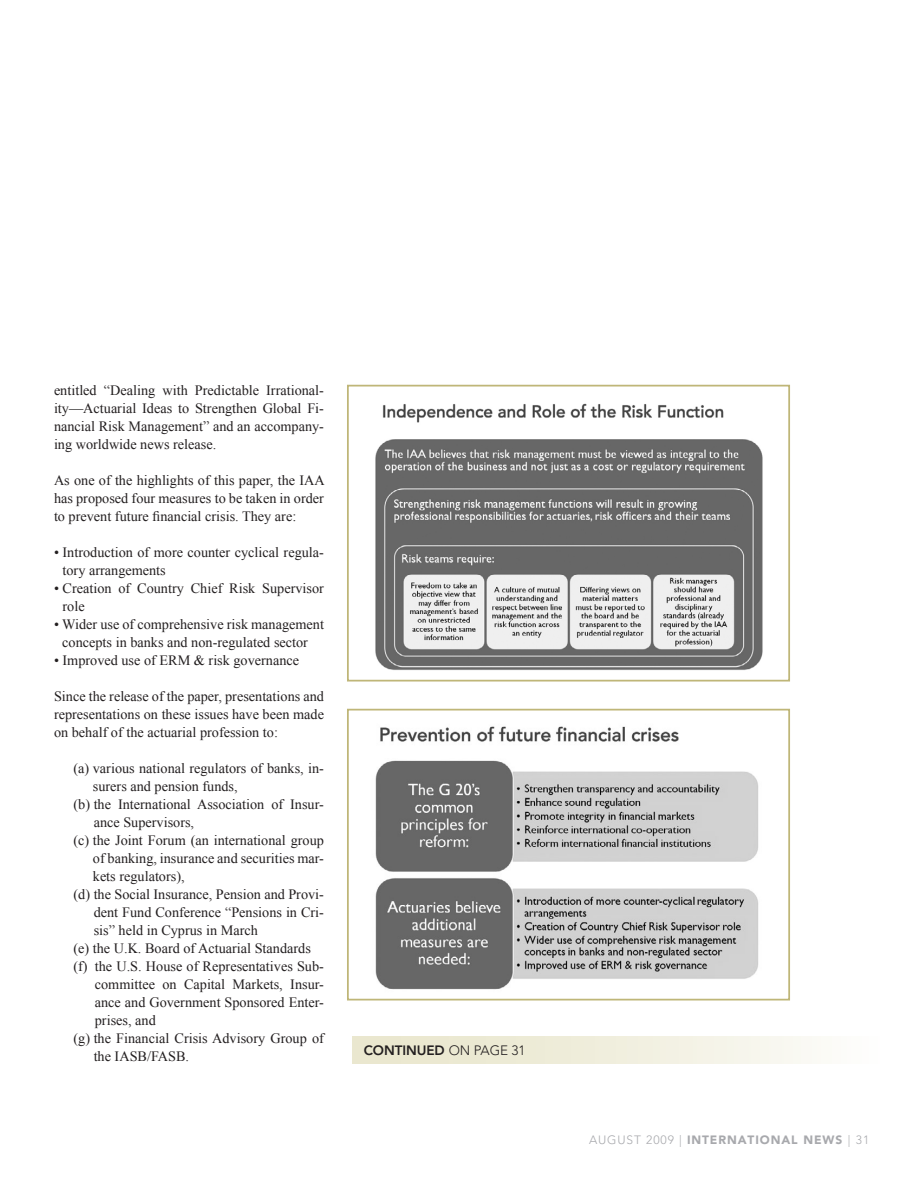
<style>
.page{position:relative;width:918px;height:1188px;background:#fff}
.page>*{position:absolute;margin:0;border:0;box-sizing:border-box;transform-origin:0 0}
.Text{font:14.25px/18px "Times New Roman";color:#231f20;text-align:justify}
.Paragraph_Title{font:800 13.5px "Avenir";letter-spacing:-.005em;color:#231f20}
.t1{font:900 12px "Avenir";letter-spacing:.075em;color:#a8a9ad}
.s1{font-weight:300}
</style>
<div class="page">
<hr style="left:0;top:0;width:1px;height:57px;background:#bfb678">
<div style="left:352px;top:1036px;width:556px;height:27px;background:linear-gradient(to right,#e7e4c8,#fefefc)"></div>
<div style="left:347px;top:709px;width:443px;height:292px;border:2px solid #bfb678"></div>
<img style="left:375px;top:403px;width:388px;height:267px">
<img style="left:375px;top:726px;width:384px;height:264px">
<div style="left:347px;top:385px;width:443px;height:297px;border:2px solid #bfb678"></div>
<p class="Text" style="left:54px;top:381px;width:271px">entitled “Dealing with Predictable Irrational&shy;ity—Actuarial Ideas to Strengthen Global Fi&shy;nancial Risk Management” and an accompany&shy;ing worldwide news release.</p>
<p class="Text" style="left:54px;top:471px;width:272px">As one of the highlights of this paper, the IAA has proposed four measures to be taken in order to prevent future financial crisis. They are:</p>
<p class="Text" style="left:63px;top:543px;width:263px;text-indent:-9px">• Introduction of more counter cyclical regula&shy;tory arrangements</p>
<p class="Text" style="left:63px;top:579px;width:263px;text-indent:-9px">• Creation of Country Chief Risk Supervisor role</p>
<p class="Text" style="left:54px;top:615px;width:272px;text-align:center">• Wider use of comprehensive risk management concepts in banks and non-regulated sector</p>
<p class="Text" style="left:54px;top:651px;width:247px">• Improved use of ERM &amp; risk governance</p>
<p class="Text" style="left:54px;top:687px;width:272px">Since the release of the paper, presentations and representations on these issues have been made on behalf of the actuarial profession to:</p>
<p class="Text" style="left:93px;top:759px;width:233px;text-indent:-19px">(a) various national regulators of banks, in&shy;surers and pension funds,</p>
<p class="Text" style="left:94px;top:795px;width:232px;text-indent:-20px">(b) the International Association of Insur&shy;ance Supervisors,</p>
<p class="Text" style="left:93px;top:831px;width:233px;text-indent:-19px">(c) the Joint Forum (an international group of banking, insurance and securities mar&shy;kets regulators),</p>
<p class="Text" style="left:94px;top:885px;width:232px;text-indent:-20px">(d) the Social Insurance, Pension and Provi&shy;dent Fund Conference “Pensions in Cri&shy;sis” held in Cyprus in March</p>
<p class="Text" style="left:73px;top:939px;width:239px">(e) the U.K. Board of Actuarial Standards</p>
<p class="Text" style="left:95px;top:957px;width:231px;text-indent:-21px">(f) the U.S. House of Representatives Sub&shy;committee on Capital Markets, Insur&shy;ance and Government Sponsored Enter&shy;prises, and</p>
<p class="Text" style="left:94px;top:1029px;width:232px;text-indent:-20px">(g) the Financial Crisis Advisory Group of the IASB/FASB.</p>
<p class="Paragraph_Title" style="left:364px;top:1042px;width:163px">CONTINUED <span class="s1">ON PAGE 31</span></p>
<p class="t1" style="left:589px;top:1132px;width:282px"><span class="s1">AUGUST 2009 |</span> INTERNATIONAL NEWS <span class="s1">| 31</span></p>
</div>
